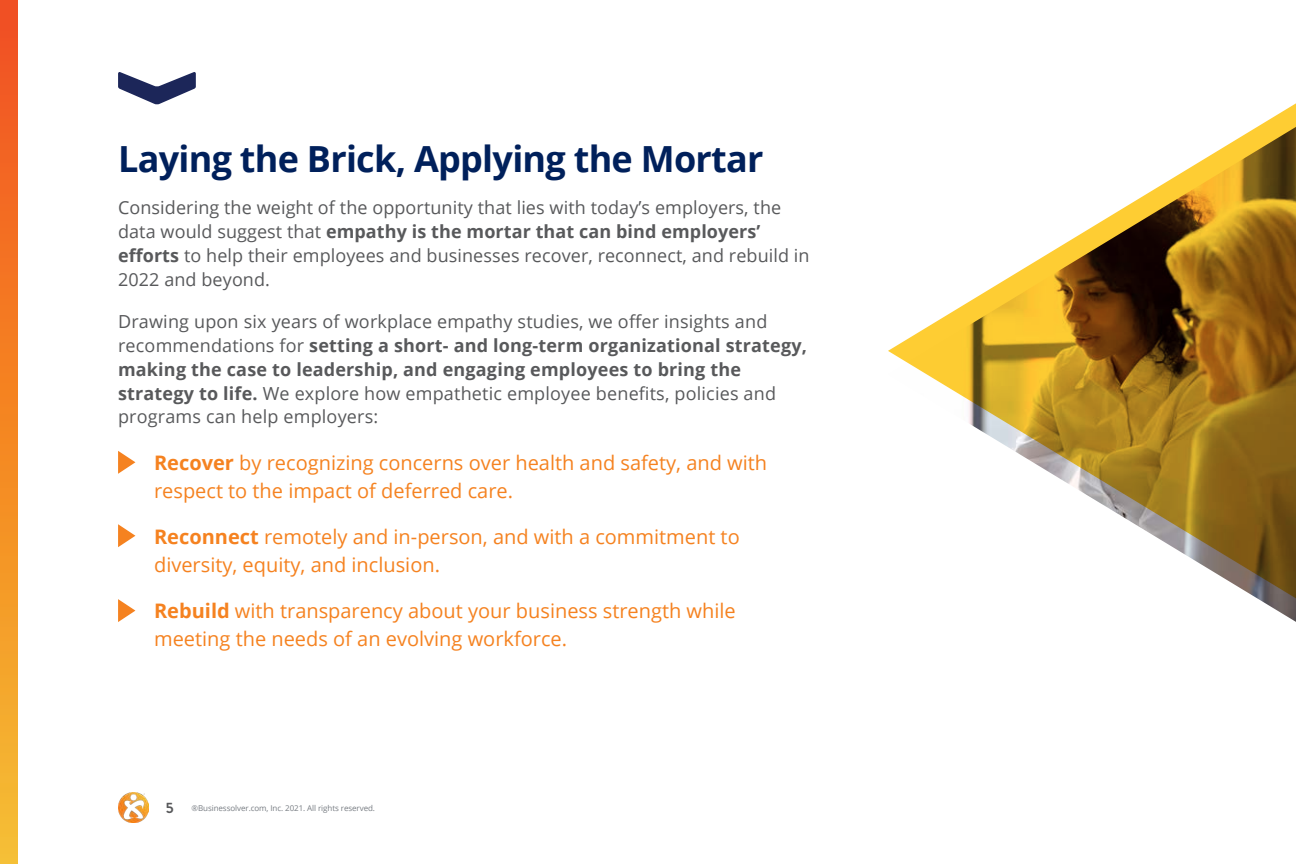
<style>
.page{position:relative;width:1296px;height:864px;background:#fff}
.page>*{position:absolute;margin:0;border:0;box-sizing:border-box;transform-origin:0 0}
.t1{font:700 36px "Open Sans";letter-spacing:-.02em;color:#00205b}
.t2{font:20px/28px "Open Sans";color:#f58220}
.t3{font:18px/24px "Open Sans";letter-spacing:.005em;color:#58595b}
.t4{font:8px "Open Sans";letter-spacing:-.01em;color:#787d83}
.s1{font-weight:700}
.s2{font-family:"Brandon Grotesque";font-weight:700;font-size:15px;color:#58595b}
</style>
<div class="page">
<svg style="left:118px;top:72px;width:78px;height:33px"></svg>
<svg style="left:118px;top:451px;width:17px;height:23px"></svg>
<svg style="left:118px;top:524px;width:17px;height:23px"></svg>
<svg style="left:118px;top:599px;width:17px;height:23px"></svg>
<svg style="left:888px;top:103px;width:408px;height:519px"></svg>
<div style="left:0;top:0;width:18px;height:864px;background:linear-gradient(to bottom,#f24f1e,#f6bf2f)"></div>
<img style="left:118px;top:793px;width:30px;height:30px">
<h1 class="t1" style="left:118px;top:133px;width:647px">Laying the Brick, Applying the Mortar</h1>
<p class="t3" style="left:118px;top:195px;width:693px">Considering the weight of the opportunity that lies with today’s employers, the data would suggest that <span class="s1">empathy is the mortar that can bind employers’ efforts</span> to help their employees and businesses recover, reconnect, and rebuild in 2022 and beyond.</p>
<p class="t3" style="left:118px;top:309px;width:690px">Drawing upon six years of workplace empathy studies, we offer insights and recommendations for <span class="s1">setting a short- and long-term organizational strategy, making the case to leadership, and engaging employees to bring the strategy to life.</span> We explore how empathetic employee benefits, policies and programs can help employers:</p>
<p class="t2" style="left:154px;top:448px;width:615px;text-indent:-36px"><span class="s1">• Recover</span> by recognizing concerns over health and safety, and with respect to the impact of deferred care.</p>
<p class="t2" style="left:154px;top:522px;width:587px;text-indent:-36px"><span class="s1">• Reconnect</span> remotely and in-person, and with a commitment to diversity, equity, and inclusion.</p>
<p class="t2" style="left:154px;top:596px;width:583px;text-indent:-36px"><span class="s1">• Rebuild</span> with transparency about your business strength while meeting the needs of an evolving workforce.</p>
<p class="t4" style="left:166px;top:803px;width:211px"><span class="s2">5</span> ®Businessolver.com, Inc. 2021. All rights reserved.</p>
</div>
